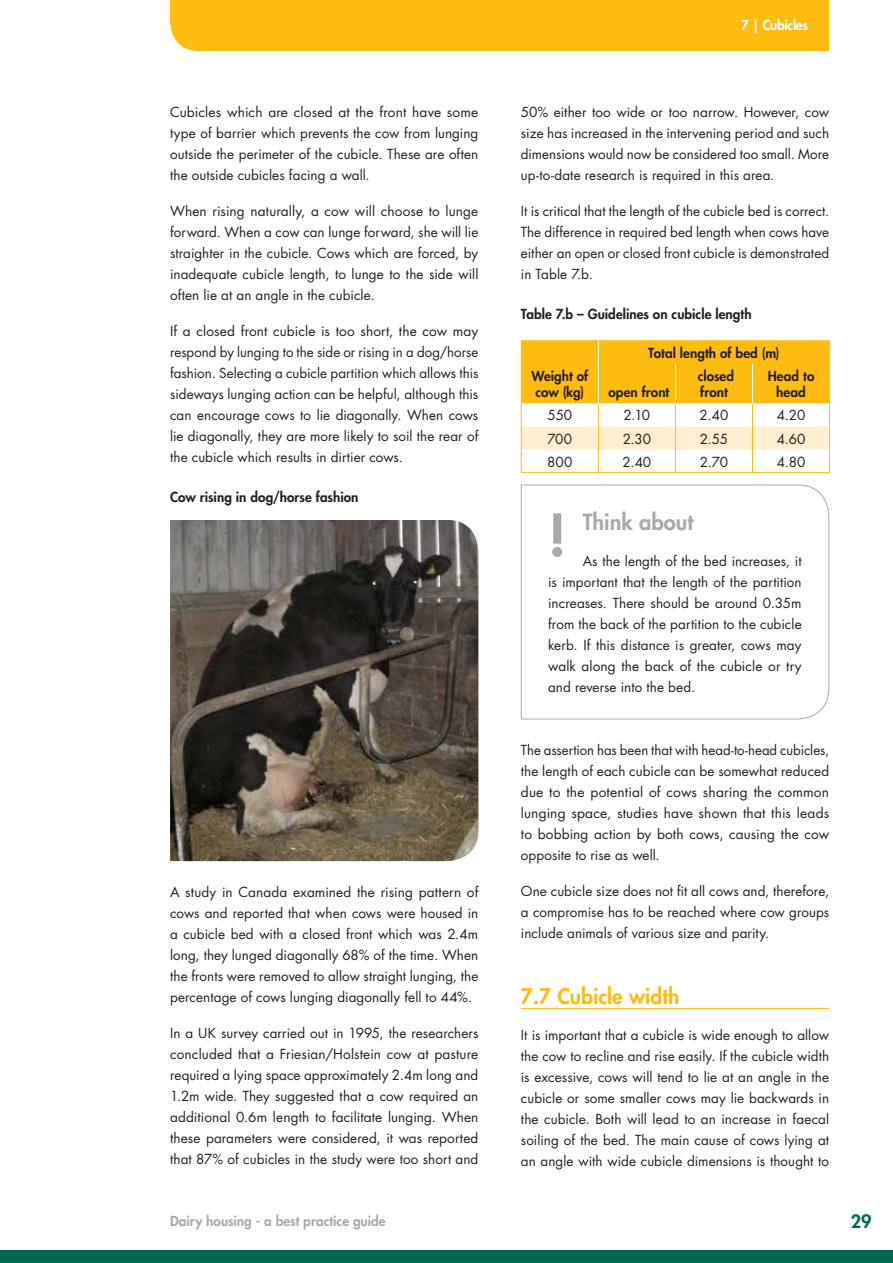
<style>
.page{position:relative;width:893px;height:1263px;background:#fff}
.page>*{position:absolute;margin:0;border:0;box-sizing:border-box;transform-origin:0 0}
.t1{font:800 56.4px "Futura Std";color:#a7a9ac}
.t2{font:800 21.75px "Futura Std";color:#a7a9ac}
.t3{font:800 21px "Futura Std";color:#febc11}
.t4{font:800 18px "Futura Std";color:#006a51}
.t5{font:13.5px/21px "Futura Std";letter-spacing:.005em;color:#231f20;text-align:justify}
.t6{font:800 13.5px/16.2px "Futura Std";letter-spacing:.005em;color:#231f20}
.t7{font:800 13.5px "Futura Std";letter-spacing:.005em;color:#a7a9ac}
.t8{font:800 13.5px "Futura Std";letter-spacing:-.025em;color:#fff}
</style>
<div class="page">
<div style="left:0;top:1250px;width:893px;height:13px;background:#006a51"></div>
<div style="left:170px;top:0;width:659px;height:51px;background:#febc11"></div>
<img style="left:170px;top:520px;width:308px;height:341px">
<hr style="left:521px;top:1008px;width:308px;height:1px;background:#febc11">
<hr style="left:521px;top:340px;width:77px;height:1px;background:#febc11">
<hr style="left:598px;top:340px;width:77px;height:1px;background:#febc11">
<hr style="left:675px;top:340px;width:77px;height:1px;background:#febc11">
<hr style="left:752px;top:340px;width:78px;height:1px;background:#febc11">
<hr style="left:521px;top:472px;width:77px;height:1px;background:#febc11">
<hr style="left:598px;top:472px;width:77px;height:1px;background:#febc11">
<hr style="left:675px;top:472px;width:77px;height:1px;background:#febc11">
<hr style="left:752px;top:472px;width:78px;height:1px;background:#febc11">
<svg style="left:521px;top:341px;width:309px;height:131px"></svg>
<hr style="left:598px;top:364px;width:1px;height:39px;background:#fff">
<hr style="left:675px;top:364px;width:1px;height:39px;background:#fff">
<hr style="left:752px;top:364px;width:1px;height:39px;background:#fff">
<svg style="left:520px;top:484px;width:310px;height:236px"></svg>
<p class="t5" style="left:170px;top:102px;width:310px">Cubicles which are closed at the front have some type of barrier which prevents the cow from lunging outside the perimeter of the cubicle. These are often the outside cubicles facing a wall.</p>
<p class="t5" style="left:170px;top:201px;width:310px">When rising naturally, a cow will choose to lunge forward. When a cow can lunge forward, she will lie straighter in the cubicle. Cows which are forced, by inadequate cubicle length, to lunge to the side will often lie at an angle in the cubicle.</p>
<p class="t5" style="left:170px;top:321px;width:310px">If a closed front cubicle is too short, the cow may respond by lunging to the side or rising in a dog/horse fashion. Selecting a cubicle partition which allows this sideways lunging action can be helpful, although this can encourage cows to lie diagonally. When cows lie diagonally, they are more likely to soil the rear of the cubicle which results in dirtier cows.</p>
<p class="t6" style="left:170px;top:489px;width:190px">Cow rising in dog/horse fashion</p>
<p class="t5" style="left:170px;top:882px;width:310px">A study in Canada examined the rising pattern of cows and reported that when cows were housed in a cubicle bed with a closed front which was 2.4m long, they lunged diagonally 68% of the time. When the fronts were removed to allow straight lunging, the percentage of cows lunging diagonally fell to 44%.</p>
<p class="t5" style="left:170px;top:1022px;width:310px">In a UK survey carried out in 1995, the researchers concluded that a Friesian/Holstein cow at pasture required a lying space approximately 2.4m long and 1.2m wide. They suggested that a cow required an additional 0.6m length to facilitate lunging. When these parameters were considered, it was reported that 87% of cubicles in the study were too short and</p>
<p class="t8" style="left:741px;top:16px;width:68px">7 | Cubicles</p>
<p class="t5" style="left:521px;top:102px;width:310px">50% either too wide or too narrow. However, cow size has increased in the intervening period and such dimensions would now be considered too small. More up-to-date research is required in this area.</p>
<p class="t5" style="left:521px;top:201px;width:310px">It is critical that the length of the cubicle bed is correct.<br>The difference in required bed length when cows have either an open or closed front cubicle is demonstrated in Table 7.b.</p>
<p class="t6" style="left:521px;top:306px;width:232px">Table 7.b – Guidelines on cubicle length</p>
<p class="t6" style="left:531px;top:368px;width:58px">Weight of cow (kg)</p>
<p class="t6" style="left:648px;top:345px;width:133px">Total length of bed (m)</p>
<p class="t6" style="left:608px;top:384px;width:62px">open front</p>
<p class="t6" style="left:698px;top:368px;width:38px">closed front</p>
<p class="t6" style="left:768px;top:368px;width:48px;text-align:center">Head to head</p>
<p class="t5" style="left:548px;top:405px;width:26px">550</p>
<p class="t5" style="left:624px;top:405px;width:28px">2.10</p>
<p class="t5" style="left:700px;top:405px;width:30px">2.40</p>
<p class="t5" style="left:777px;top:405px;width:30px">4.20</p>
<p class="t5" style="left:547px;top:428px;width:26px">700</p>
<p class="t5" style="left:623px;top:428px;width:30px">2.30</p>
<p class="t5" style="left:700px;top:428px;width:30px">2.55</p>
<p class="t5" style="left:777px;top:428px;width:30px">4.60</p>
<p class="t5" style="left:547px;top:451px;width:27px">800</p>
<p class="t5" style="left:622px;top:451px;width:30px">2.40</p>
<p class="t5" style="left:700px;top:451px;width:30px">2.70</p>
<p class="t5" style="left:777px;top:451px;width:30px">4.80</p>
<h1 class="t1" style="left:548px;top:499px;width:20px">!</h1>
<h2 class="t2" style="left:583px;top:508px;width:112px">Think about</h2>
<p class="t5" style="left:548px;top:551px;width:255px;text-indent:35px">As the length of the bed increases, it is important that the length of the partition increases. There should be around 0.35m from the back of the partition to the cubicle kerb. If this distance is greater, cows may walk along the back of the cubicle or try and reverse into the bed.</p>
<p class="t5" style="left:521px;top:740px;width:310px">The assertion has been that with head-to-head cubicles, the length of each cubicle can be somewhat reduced due to the potential of cows sharing the common lunging space, studies have shown that this leads to bobbing action by both cows, causing the cow opposite to rise as well.</p>
<p class="t5" style="left:521px;top:881px;width:310px">One cubicle size does not fit all cows and, therefore, a compromise has to be reached where cow groups include animals of various size and parity.</p>
<h3 class="t3" style="left:521px;top:983px;width:160px">7.7 Cubicle width</h3>
<p class="t5" style="left:521px;top:1024px;width:310px">It is important that a cubicle is wide enough to allow the cow to recline and rise easily. If the cubicle width is excessive, cows will tend to lie at an angle in the cubicle or some smaller cows may lie backwards in the cubicle. Both will lead to an increase in faecal soiling of the bed. The main cause of cows lying at an angle with wide cubicle dimensions is thought to</p>
<p class="t7" style="left:170px;top:1212px;width:217px">Dairy housing - a best practice guide</p>
<h3 class="t4" style="left:851px;top:1210px;width:22px">29</h3>
</div>
